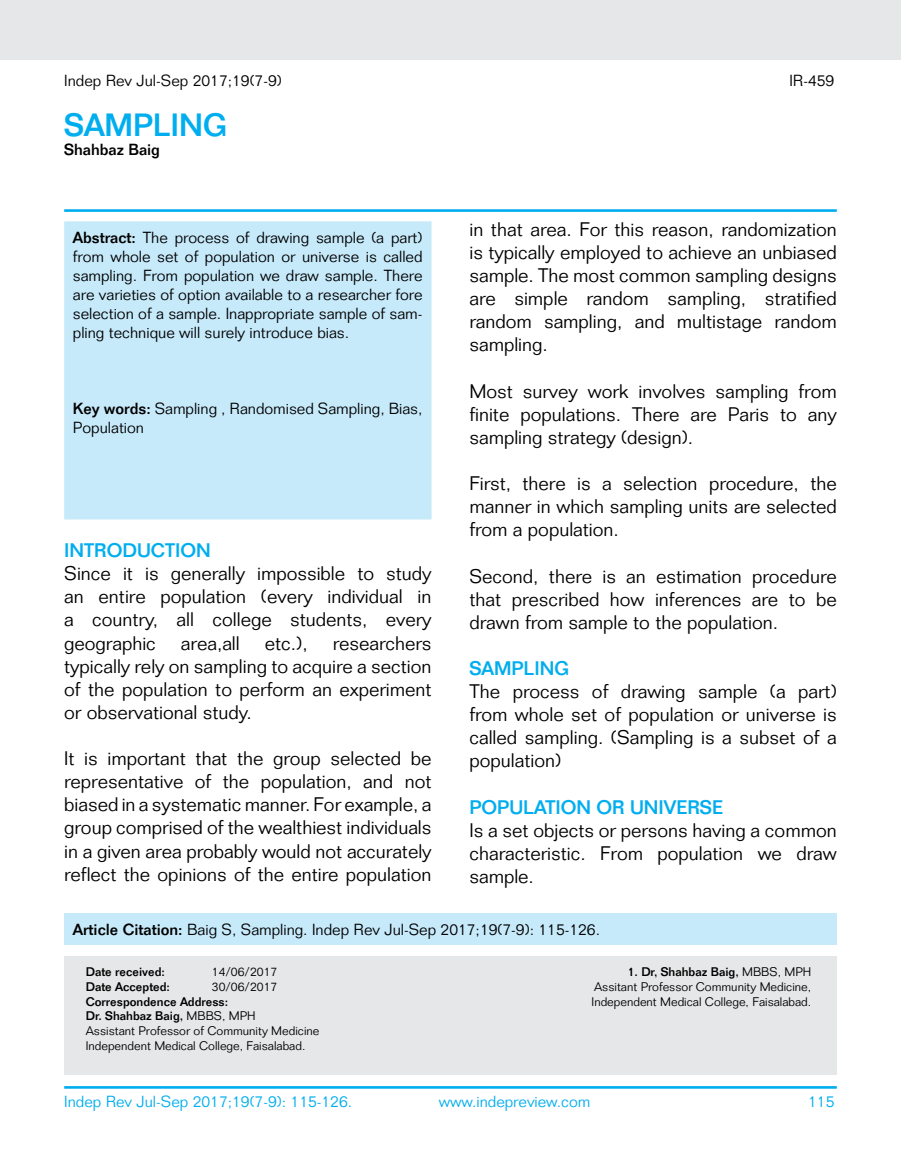
<style>
.page{position:relative;width:901px;height:1160px;background:#fff}
.page>*{position:absolute;margin:0;border:0;box-sizing:border-box;transform-origin:0 0}
.t1{font:500 31.5px "Folio";color:#00aeef}
.t2{font:300 19.25px/23.1px "Folio";color:#000;text-align:justify}
.t3{font:500 19.25px "Folio";color:#00aeef}
.t4{font:300 15.75px/18.9px "Folio";color:#000;text-align:justify}
.t5{font:300 15.75px "Folio";color:#00aeef}
.t6{font:500 15.75px "Folio";color:#000}
.t7{font:300 12.25px/14.7px "Folio";color:#000}
.t8{font:500 12.25px "Folio";color:#000}
.s1{font-weight:500}
</style>
<div class="page">
<hr style="left:64px;top:1085px;width:772px;height:3px;background:#00aeef">
<div style="left:64px;top:955px;width:772px;height:119px;background:#e6e7e8"></div>
<div style="left:0;top:0;width:900px;height:59px;background:#e6e7e8"></div>
<div style="left:64px;top:221px;width:367px;height:298px;background:#c7eafb;border:2px solid #c7eafb"></div>
<hr style="left:64px;top:209px;width:772px;height:3px;background:#00aeef">
<div style="left:64px;top:912px;width:772px;height:32px;background:#c7eafb"></div>
<p class="t4" style="left:64px;top:71px;width:219px">Indep Rev Jul-Sep 2017;19(7-9)</p>
<p class="t4" style="left:789px;top:71px;width:46px">IR-459</p>
<h1 class="t1" style="left:64px;top:106px;width:164px">SAMPLING</h1>
<p class="t6" style="left:64px;top:140px;width:97px">Shahbaz Baig</p>
<p class="t4" style="left:73px;top:228px;width:351px"><span class="s1">Abstract:</span> The process of drawing sample (a part) from whole set of population or universe is called sampling. From population we draw sample. There are varieties of option available to a researcher fore selection of a sample. Inappropriate sample of sam&shy;pling technique will surely introduce bias.</p>
<p class="t4" style="left:73px;top:398px;width:351px"><span class="s1">Key words:</span> Sampling , Randomised Sampling, Bias,<br>Population</p>
<p class="t3" style="left:64px;top:538px;width:148px">INTRODUCTION</p>
<p class="t2" style="left:64px;top:561px;width:368px">Since it is generally impossible to study an entire population (every individual in a country, all college students, every geographic</p>
<p class="t2" style="left:64px;top:631px;width:369px;text-indent:268px">researchers typically rely on sampling to acquire a section of the population to perform an experiment or observational study.</p>
<p class="t2" style="left:64px;top:746px;width:369px">It is important that the group selected be representative of the population, and not biased in a systematic manner. For example, a group comprised of the wealthiest individuals in a given area probably would not accurately reflect the opinions of the entire population</p>
<p class="t2" style="left:181px;top:631px;width:60px">area,all</p>
<p class="t2" style="left:265px;top:631px;width:44px">etc.),</p>
<p class="t2" style="left:469px;top:217px;width:369px">in that area. For this reason, randomization is typically employed to achieve an unbiased sample. The most common sampling designs are simple random sampling, stratified random sampling, and multistage random sampling.</p>
<p class="t2" style="left:469px;top:379px;width:369px">Most survey work involves sampling from finite populations. There are Paris to any sampling strategy (design).</p>
<p class="t2" style="left:469px;top:471px;width:368px">First, there is a selection procedure, the manner in which sampling units are selected from a population.</p>
<p class="t2" style="left:469px;top:564px;width:368px">Second, there is an estimation procedure that prescribed how inferences are to be drawn from sample to the population.</p>
<p class="t3" style="left:469px;top:656px;width:101px">SAMPLING</p>
<p class="t2" style="left:469px;top:679px;width:369px">The process of drawing sample (a part) from whole set of population or universe is called sampling. (Sampling is a subset of a population)</p>
<p class="t3" style="left:469px;top:795px;width:255px">POPULATION OR UNIVERSE</p>
<p class="t2" style="left:469px;top:818px;width:368px">Is a set objects or persons having a common characteristic. From population we draw sample.</p>
<p class="t4" style="left:73px;top:919px;width:528px"><span class="s1">Article Citation:</span> Baig S, Sampling. Indep Rev Jul-Sep 2017;19(7-9): 115-126.</p>
<p class="t8" style="left:86px;top:964px;width:81px">Date received:</p>
<p class="t7" style="left:212px;top:964px;width:67px">14/06/2017</p>
<p class="t8" style="left:86px;top:978px;width:86px">Date Accepted:</p>
<p class="t7" style="left:212px;top:979px;width:67px">30/06/2017</p>
<p class="t7" style="left:86px;top:993px;width:235px"><span class="s1">Correspondence Address:<br>Dr. Shahbaz Baig,</span> MBBS, MPH<br>Assistant Professor of Community Medicine Independent Medical College, Faisalabad.</p>
<p class="t7" style="left:591px;top:964px;width:221px;text-align:justify;text-indent:36px"><span class="s1">1. Dr, Shahbaz Baig,</span> MBBS, MPH Assitant Professor Community Medicine, Independent Medical College, Faisalabad.</p>
<p class="t5" style="left:64px;top:1091px;width:289px">Indep Rev Jul-Sep 2017;19(7-9): 115-126.</p>
<p class="t5" style="left:438px;top:1091px;width:153px">www.indepreview.com</p>
<p class="t5" style="left:807px;top:1091px;width:28px">115</p>
</div>
